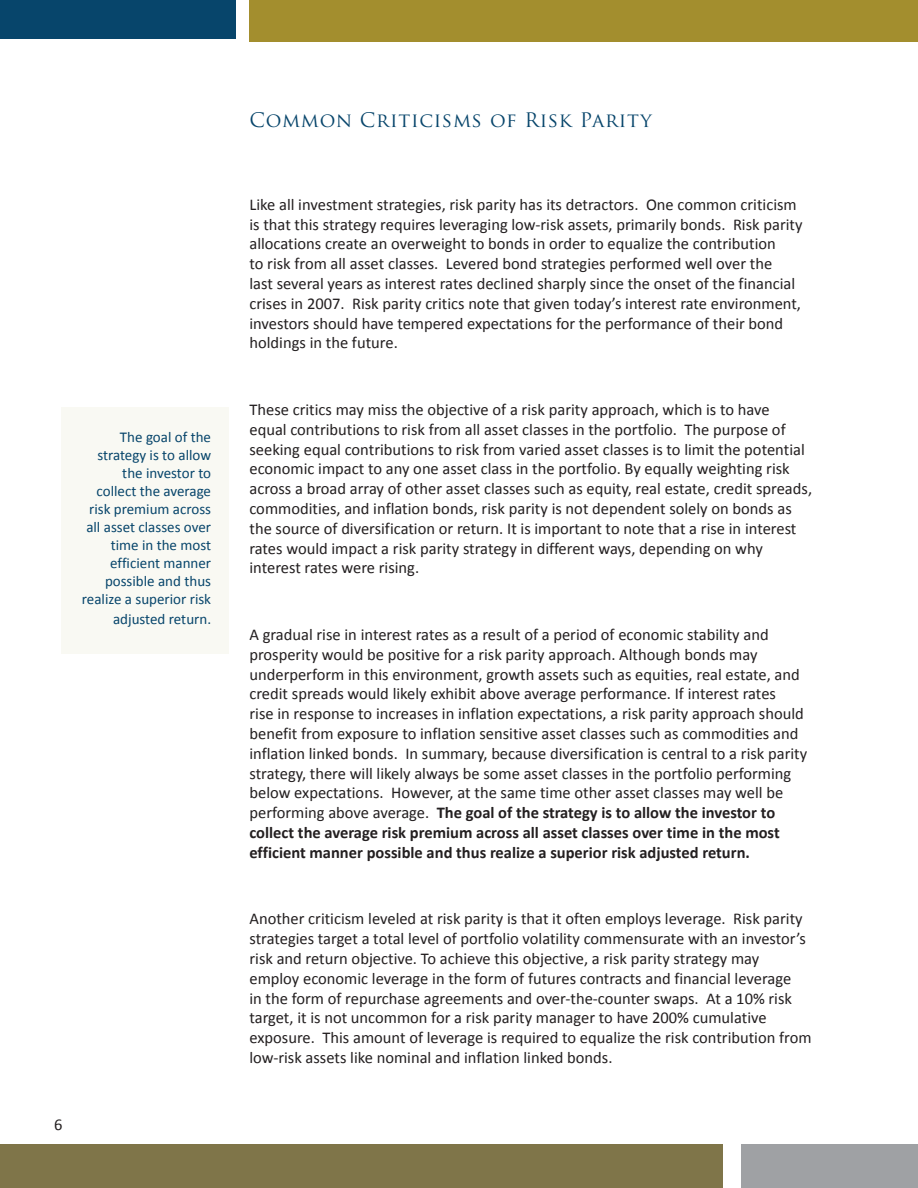
<style>
.page{position:relative;width:918px;height:1188px;background:#fff}
.page>*{position:absolute;margin:0;border:0;box-sizing:border-box;transform-origin:0 0}
.t1{font:19.5px "Trajan Pro";letter-spacing:.04em;color:#07456b}
.t2{font:16.5px/19.8px "Calibri";color:#231f20}
.t3{font:15px/18px "Calibri";color:#07456b;text-align:right}
.s1{font-weight:700}
</style>
<div class="page">
<div style="left:62px;top:407px;width:167px;height:246px;background:#f9f9f3"></div>
<div style="left:0;top:1145px;width:723px;height:43px;background:#7f7549"></div>
<div style="left:742px;top:1145px;width:176px;height:43px;background:#9fa1a4"></div>
<div style="left:249px;top:0;width:669px;height:41px;background:#a38e2e"></div>
<div style="left:0;top:0;width:235px;height:38px;background:#07456b"></div>
<p class="t3" style="left:82px;top:428px;width:131px">The goal of the strategy is to allow the investor to collect the average risk premium across all asset classes over time in the most efficient manner possible and thus realize a superior risk</p>
<p class="t3" style="left:113px;top:610px;width:100px">adjusted return.</p>
<p class="t2" style="left:54px;top:1115px;width:10px">6</p>
<p class="t1" style="left:249px;top:107px;width:404px">Common Criticisms of Risk Parity</p>
<p class="t2" style="left:249px;top:195px;width:555px">Like all investment strategies, risk parity has its detractors. One common criticism is that this strategy requires leveraging low-risk assets, primarily bonds. Risk parity allocations create an overweight to bonds in order to equalize the contribution<br>to risk from all asset classes. Levered bond strategies performed well over the<br>last several years as interest rates declined sharply since the onset of the financial crises in 2007. Risk parity critics note that given today’s interest rate environment, investors should have tempered expectations for the performance of their bond holdings in the future.</p>
<p class="t2" style="left:249px;top:400px;width:564px">These critics may miss the objective of a risk parity approach, which is to have<br>equal contributions to risk from all asset classes in the portfolio. The purpose of seeking equal contributions to risk from varied asset classes is to limit the potential economic impact to any one asset class in the portfolio. By equally weighting risk across a broad array of other asset classes such as equity, real estate, credit spreads, commodities, and inflation bonds, risk parity is not dependent solely on bonds as the source of diversification or return. It is important to note that a rise in interest rates would impact a risk parity strategy in different ways, depending on why interest rates were rising.</p>
<p class="t2" style="left:249px;top:625px;width:559px">A gradual rise in interest rates as a result of a period of economic stability and prosperity would be positive for a risk parity approach. Although bonds may underperform in this environment, growth assets such as equities, real estate, and credit spreads would likely exhibit above average performance. If interest rates<br>rise in response to increases in inflation expectations, a risk parity approach should benefit from exposure to inflation sensitive asset classes such as commodities and inflation linked bonds. In summary, because diversification is central to a risk parity strategy, there will likely always be some asset classes in the portfolio performing below expectations. However, at the same time other asset classes may well be performing above average. <span class="s1">The goal of the strategy is to allow the investor to collect the average risk premium across all asset classes over time in the most efficient manner possible and thus realize a superior risk adjusted return.</span></p>
<p class="t2" style="left:249px;top:909px;width:564px">Another criticism leveled at risk parity is that it often employs leverage. Risk parity strategies target a total level of portfolio volatility commensurate with an investor’s risk and return objective. To achieve this objective, a risk parity strategy may employ economic leverage in the form of futures contracts and financial leverage<br>in the form of repurchase agreements and over-the-counter swaps. At a 10% risk target, it is not uncommon for a risk parity manager to have 200% cumulative exposure. This amount of leverage is required to equalize the risk contribution from low-risk assets like nominal and inflation linked bonds.</p>
</div>
